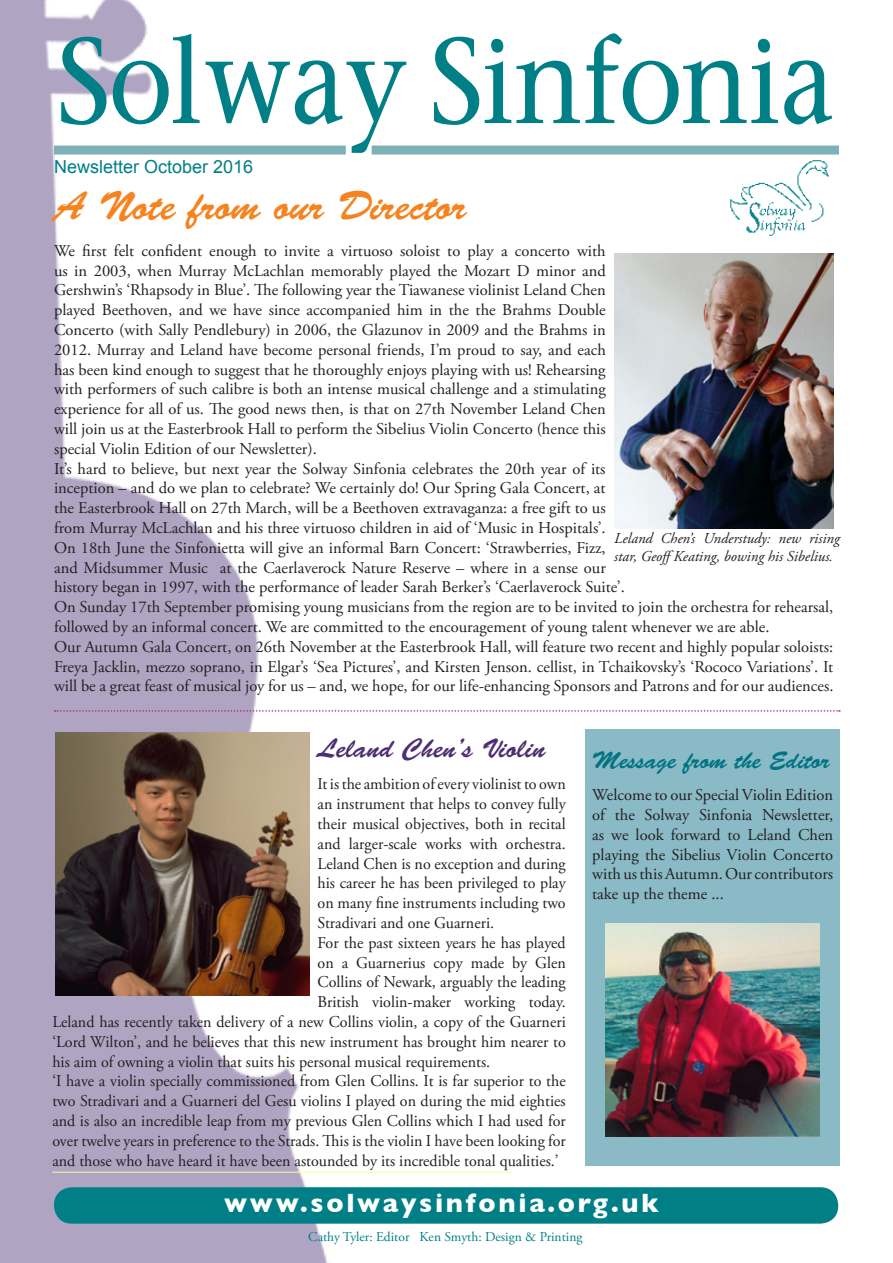
<style>
.page{position:relative;width:893px;height:1263px;background:#fff}
.page>*{position:absolute;margin:0;border:0;box-sizing:border-box;transform-origin:0 0}
.text{font:500 115.5px "Stone Serif";color:#007f87;scale:.88 1}
.Heading{font:40.5px "Brush Script Std";color:#f58420}
.t1{font:700 27px "Gill Sans";letter-spacing:.1em;color:#fff}
.Heading-2{font:27px "Brush Script Std";color:#4e2e73}
.Heading-3{font:24px "Brush Script Std";color:#007382}
.t2{font:18px "Arial";color:#007f87}
.text-2{font:16.5px/19.8px "Adobe Garamond Pro";color:#231f20;text-align:justify}
.text-3{font:italic 15px/18px "Adobe Garamond Pro";color:#231f20}
.text-4{font:13.5px "Adobe Garamond Pro";color:#007f87}
</style>
<div class="page">
<img style="left:1px;top:0;width:346px;height:1263px">
<div style="left:586px;top:729px;width:254px;height:436px;background:#8abac5"></div>
<div style="left:54px;top:1187px;width:784px;height:37px;background:#007f87;border-radius:18px"></div>
<img style="left:729px;top:160px;width:100px;height:76px">
<div style="left:54px;top:146px;width:292px;height:9px;background:#7eb1b7"></div>
<div style="left:372px;top:146px;width:467px;height:9px;background:#7eb1b7"></div>
<img style="left:606px;top:924px;width:214px;height:212px">
<svg style="left:55px;top:710px;width:785px;height:2px"></svg>
<img style="left:614px;top:254px;width:219px;height:275px">
<hr style="left:52px;top:1172px;width:459px;height:1px;background:#fff79e">
<img style="left:55px;top:732px;width:254px;height:264px">
<p class="text" style="left:59px;top:6px;width:882px">Solway Sinfonia</p>
<p class="t2" style="left:54px;top:155px;width:201px">Newsletter October 2016</p>
<p class="Heading" style="left:54px;top:183px;width:414px">A Note from our Director</p>
<p class="text-2" style="left:54px;top:241px;width:553px">We first felt confident enough to invite a virtuoso soloist to play a concerto with us in 2003, when Murray McLachlan memorably played the Mozart D minor and Gershwin’s ‘Rhapsody in Blue’. The following year the Tiawanese violinist Leland Chen played Beethoven, and we have since accompanied him in the the Brahms Double Concerto (with Sally Pendlebury) in 2006, the Glazunov in 2009 and the Brahms in 2012. Murray and Leland have become personal friends, I’m proud to say, and each has been kind enough to suggest that he thoroughly enjoys playing with us! Rehearsing with performers of such calibre is both an intense musical challenge and a stimulating experience for all of us. The good news then, is that on 27th November Leland Chen will join us at the Easterbrook Hall to perform the Sibelius Violin Concerto (hence this special Violin Edition of our Newsletter).</p>
<p class="text-2" style="left:54px;top:459px;width:572px;text-align:left">It’s hard to believe, but next year the Solway Sinfonia celebrates the 20th year of its inception – and do we plan to celebrate? We certainly do! Our Spring Gala Concert, at the Easterbrook Hall on 27th March, will be a Beethoven extravaganza: a free gift to us from Murray McLachlan and his three virtuoso children in aid of ‘Music in Hospitals’.<br>On 18th June the Sinfonietta will give an informal Barn Concert: ‘Strawberries, Fizz, and Midsummer Music at the Caerlaverock Nature Reserve – where in a sense our history began in 1997, with the performance of leader Sarah Berker’s ‘Caerlaverock Suite’.</p>
<p class="text-2" style="left:54px;top:598px;width:781px">On Sunday 17th September promising young musicians from the region are to be invited to join the orchestra for rehearsal, followed by an informal concert. We are committed to the encouragement of young talent whenever we are able.</p>
<p class="text-2" style="left:54px;top:637px;width:781px">Our Autumn Gala Concert, on 26th November at the Easterbrook Hall, will feature two recent and highly popular soloists:<br>Freya Jacklin, mezzo soprano, in Elgar’s ‘Sea Pictures’, and Kirsten Jenson. cellist, in Tchaikovsky’s ‘Rococo Variations’. It will be a great feast of musical joy for us – and, we hope, for our life-enhancing Sponsors and Patrons and for our audiences.</p>
<p class="text-3" style="left:614px;top:529px;width:227px">Leland Chen’s Understudy: new rising star, GeoffKeating, bowing his Sibelius.</p>
<p class="Heading-2" style="left:318px;top:733px;width:229px">Leland Chen’s Violin</p>
<p class="text-2" style="left:318px;top:775px;width:250px">It is the ambition of every violinist to own an instrument that helps to convey fully their musical objectives, both in recital and larger-scale works with orchestra.<br>Leland Chen is no exception and during his career he has been privileged to play on many fine instruments including two Stradivari and one Guarneri.</p>
<p class="text-2" style="left:318px;top:933px;width:250px">For the past sixteen years he has played</p>
<p class="text-2" style="left:318px;top:953px;width:250px">on a Guarnerius copy made by Glen</p>
<p class="text-2" style="left:318px;top:973px;width:250px">Collins of Newark, arguably the leading</p>
<p class="text-2" style="left:318px;top:992px;width:250px">British violin-maker working today.</p>
<p class="text-2" style="left:52px;top:1012px;width:515px">Leland has recently taken delivery of a new Collins violin, a copy of the Guarneri</p>
<p class="text-2" style="left:52px;top:1032px;width:515px">‘Lord Wilton’, and he believes that this new instrument has brought him nearer to</p>
<p class="text-2" style="left:52px;top:1052px;width:439px">his aim of owning a violin that suits his personal musical requirements.</p>
<p class="text-2" style="left:52px;top:1072px;width:515px">‘I have a violin specially commissioned from Glen Collins. It is far superior to the two Stradivari and a Guarneri del Gesu violins I played on during the mid eighties and is also an incredible leap from my previous Glen Collins which I had used for over twelve years in preference to the Strads. This is the violin I have been looking for and those who have heard it have been astounded by its incredible tonal qualities.’</p>
<p class="Heading-3" style="left:592px;top:746px;width:239px">Message from the Editor</p>
<p class="text-2" style="left:592px;top:786px;width:242px">Welcome to our Special Violin Edition of the Solway Sinfonia Newsletter, as we look forward to Leland Chen playing the Sibelius Violin Concerto with us this Autumn. Our contributors take up the theme ...</p>
<p class="t1" style="left:224px;top:1181px;width:436px">www.solwaysinfonia.org.uk</p>
<p class="text-4" style="left:308px;top:1229px;width:276px">Cathy Tyler: Editor Ken Smyth: Design &amp; Printing</p>
</div>
